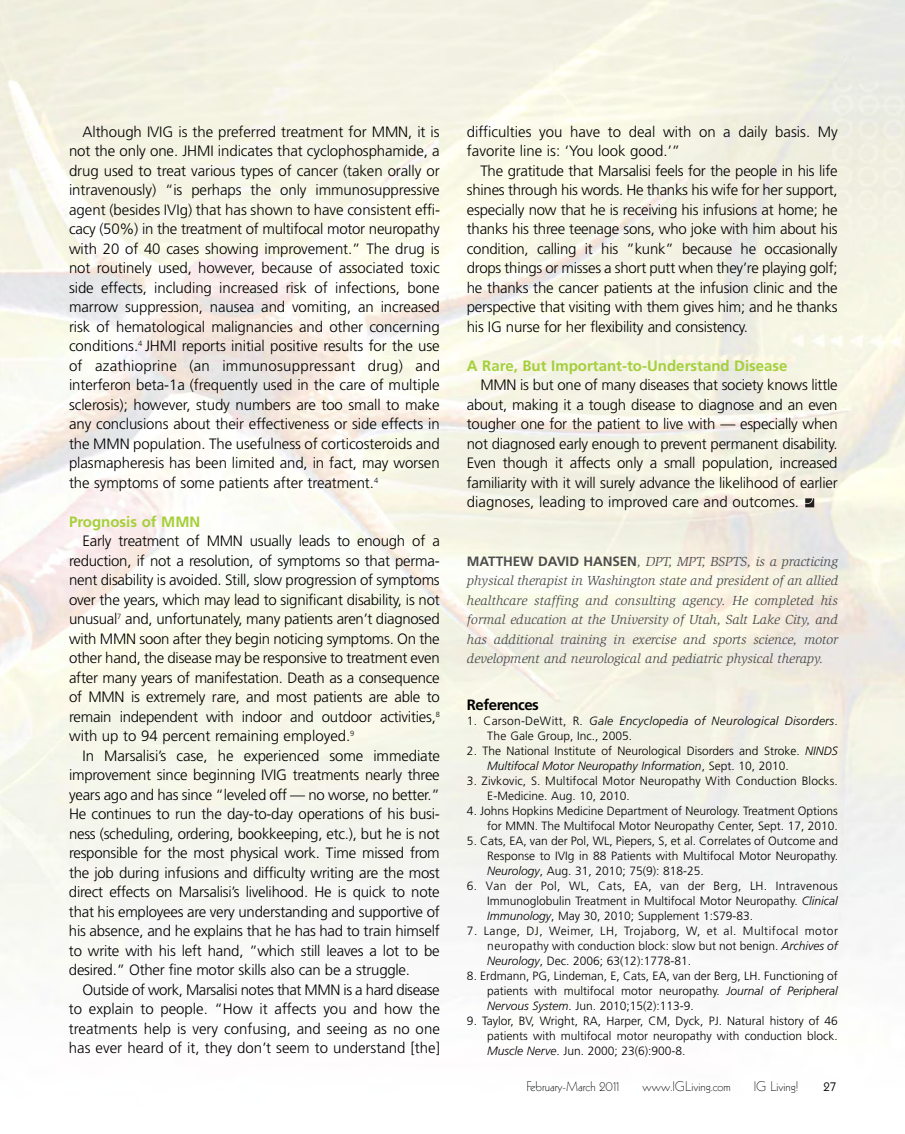
<style>
.page{position:relative;width:905px;height:1134px;background:#fff}
.page>*{position:absolute;margin:0;border:0;box-sizing:border-box;transform-origin:0 0}
.t1{font:300 15px/19.5px "Frutiger";letter-spacing:-.005em;color:#000;text-align:justify}
.t2{font:700 15px "Frutiger";color:#a5cf3a}
.t3{font:700 15px "Frutiger";letter-spacing:-.035em;color:#000}
.t4{font:italic 13.5px/19.5px "Slimbach";letter-spacing:-.005em;color:#4d4d4d;text-align:justify}
.t5{font:300 13.5px "Kabel";color:#000}
.t6{font:13.5px "Kabel";color:#000}
.t7{font:300 12px/15px "Frutiger";color:#000;text-align:justify}
.s1{font-family:"Frutiger";font-weight:700;font-style:normal}
.s2{font-style:italic}
</style>
<div class="page">
<svg style="left:805px;top:498px;width:9px;height:9px"></svg>
<p class="t1" style="left:69px;top:123px;width:372px;text-indent:14px">Although IVIG is the preferred treatment for MMN, it is not the only one. JHMI indicates that cyclophosphamide, a drug used to treat various types of cancer (taken orally or intravenously) “is perhaps the only immunosuppressive agent (besides IVIg) that has shown to have consistent effi&shy;cacy (50%) in the treatment of multifocal motor neuropathy with 20 of 40 cases showing improvement.” The drug is not routinely used, however, because of associated toxic side effects, including increased risk of infections, bone marrow suppression, nausea and vomiting, an increased risk of hematological malignancies and other concerning conditions.<sup>4</sup> JHMI reports initial positive results for the use of azathioprine (an immunosuppressant drug) and interferon beta-1a (frequently used in the care of multiple sclerosis); however, study numbers are too small to make any conclusions about their effectiveness or side effects in the MMN population. The usefulness of corticosteroids and plasmapheresis has been limited and, in fact, may worsen the symptoms of some patients after treatment.<sup>4</sup></p>
<p class="t2" style="left:69px;top:516px;width:133px">Prognosis of MMN</p>
<p class="t1" style="left:69px;top:533px;width:372px;text-indent:14px">Early treatment of MMN usually leads to enough of a reduction, if not a resolution, of symptoms so that perma&shy;nent disability is avoided. Still, slow progression of symptoms over the years, which may lead to significant disability, is not unusual<sup>7</sup> and, unfortunately, many patients aren’t diagnosed with MMN soon after they begin noticing symptoms. On the other hand, the disease may be responsive to treatment even after many years of manifestation. Death as a consequence of MMN is extremely rare, and most patients are able to remain independent with indoor and outdoor activities,<sup>8 </sup>with up to 94 percent remaining employed.<sup>9</sup></p>
<p class="t1" style="left:69px;top:747px;width:372px;text-indent:14px">In Marsalisi’s case, he experienced some immediate improvement since beginning IVIG treatments nearly three years ago and has since “leveled off — no worse, no better.” He continues to run the day-to-day operations of his busi&shy;ness (scheduling, ordering, bookkeeping, etc.), but he is not responsible for the most physical work. Time missed from the job during infusions and difficulty writing are the most direct effects on Marsalisi’s livelihood. He is quick to note that his employees are very understanding and supportive of his absence, and he explains that he has had to train himself to write with his left hand, ”which still leaves a lot to be desired.” Other fine motor skills also can be a struggle.</p>
<p class="t1" style="left:69px;top:981px;width:372px;text-indent:14px">Outside of work, Marsalisi notes that MMN is a hard disease to explain to people. “How it affects you and how the treatments help is very confusing, and seeing as no one has ever heard of it, they don’t seem to understand [the]</p>
<p class="t1" style="left:467px;top:123px;width:372px">difficulties you have to deal with on a daily basis. My favorite line is: ‘You look good.’”</p>
<p class="t1" style="left:467px;top:162px;width:372px;text-indent:14px">The gratitude that Marsalisi feels for the people in his life shines through his words. He thanks his wife for her support, especially now that he is receiving his infusions at home; he thanks his three teenage sons, who joke with him about his condition, calling it his ”kunk” because he occasionally drops things or misses a short putt when they’re playing golf; he thanks the cancer patients at the infusion clinic and the perspective that visiting with them gives him; and he thanks his IG nurse for her flexibility and consistency.</p>
<p class="t2" style="left:467px;top:360px;width:322px">A Rare, But Important-to-Understand Disease</p>
<p class="t1" style="left:467px;top:377px;width:372px;text-indent:14px">MMN is but one of many diseases that society knows little about, making it a tough disease to diagnose and an even tougher one for the patient to live with — especially when not diagnosed early enough to prevent permanent disability.<br>Even though it affects only a small population, increased familiarity with it will surely advance the likelihood of earlier diagnoses, leading to improved care and outcomes.</p>
<p class="t4" style="left:467px;top:553px;width:372px"><span class="s1">MATTHEW DAVID HANSEN</span>, DPT, MPT, BSPTS, is a practicing physical therapist in Washington state and president of an allied healthcare staffing and consulting agency. He completed his formal education at the University of Utah, Salt Lake City, and has additional training in exercise and sports science, motor development and neurological and pediatric physical therapy.</p>
<p class="t3" style="left:467px;top:699px;width:73px">References</p>
<p class="t7" style="left:487px;top:715px;width:352px;text-indent:-20px">1. Carson-DeWitt, R. <span class="s2">Gale Encyclopedia of Neurological Disorders</span>.<br>The Gale Group, Inc., 2005.</p>
<p class="t7" style="left:487px;top:745px;width:352px;text-indent:-20px">2. The National Institute of Neurological Disorders and Stroke. <span class="s2">NINDS<br>Multifocal Motor Neuropathy Information</span>, Sept. 10, 2010.</p>
<p class="t7" style="left:487px;top:775px;width:352px;text-indent:-20px">3. Zivkovic, S. Multifocal Motor Neuropathy With Conduction Blocks.<br>E-Medicine. Aug. 10, 2010.</p>
<p class="t7" style="left:467px;top:805px;width:372px;text-align:right">4. Johns Hopkins Medicine Department of Neurology. Treatment Options for MMN. The Multifocal Motor Neuropathy Center, Sept. 17, 2010.</p>
<p class="t7" style="left:487px;top:835px;width:352px;text-indent:-20px">5. Cats, EA, van der Pol, WL, Piepers, S, et al. Correlates of Outcome and Response to IVIg in 88 Patients with Multifocal Motor Neuropathy.<br><span class="s2">Neurology</span>, Aug. 31, 2010; 75(9): 818-25.</p>
<p class="t7" style="left:487px;top:880px;width:352px;text-indent:-20px">6. Van der Pol, WL, Cats, EA, van der Berg, LH. Intravenous Immunoglobulin Treatment in Multifocal Motor Neuropathy. <span class="s2">Clinical Immunology</span>, May 30, 2010; Supplement 1:S79-83.</p>
<p class="t7" style="left:487px;top:925px;width:352px;text-indent:-20px">7. Lange, DJ, Weimer, LH, Trojaborg, W, et al. Multifocal motor neuropathy with conduction block: slow but not benign. <span class="s2">Archives of Neurology</span>, Dec. 2006; 63(12):1778-81.</p>
<p class="t7" style="left:487px;top:970px;width:352px;text-indent:-20px">8. Erdmann, PG, Lindeman, E, Cats, EA, van der Berg, LH. Functioning of patients with multifocal motor neuropathy. <span class="s2">Journal of Peripheral Nervous System</span>. Jun. 2010;15(2):113-9.</p>
<p class="t7" style="left:487px;top:1015px;width:352px;text-indent:-20px">9. Taylor, BV, Wright, RA, Harper, CM, Dyck, PJ. Natural history of 46 patients with multifocal motor neuropathy with conduction block.<br><span class="s2">Muscle Nerve</span>. Jun. 2000; 23(6):900-8.</p>
<p class="t5" style="left:526px;top:1081px;width:95px">February-March 2011</p>
<p class="t5" style="left:642px;top:1081px;width:89px">www.IGLiving.com</p>
<p class="t5" style="left:753px;top:1081px;width:46px">IG Living!</p>
<p class="t6" style="left:823px;top:1081px;width:15px">27</p>
</div>
